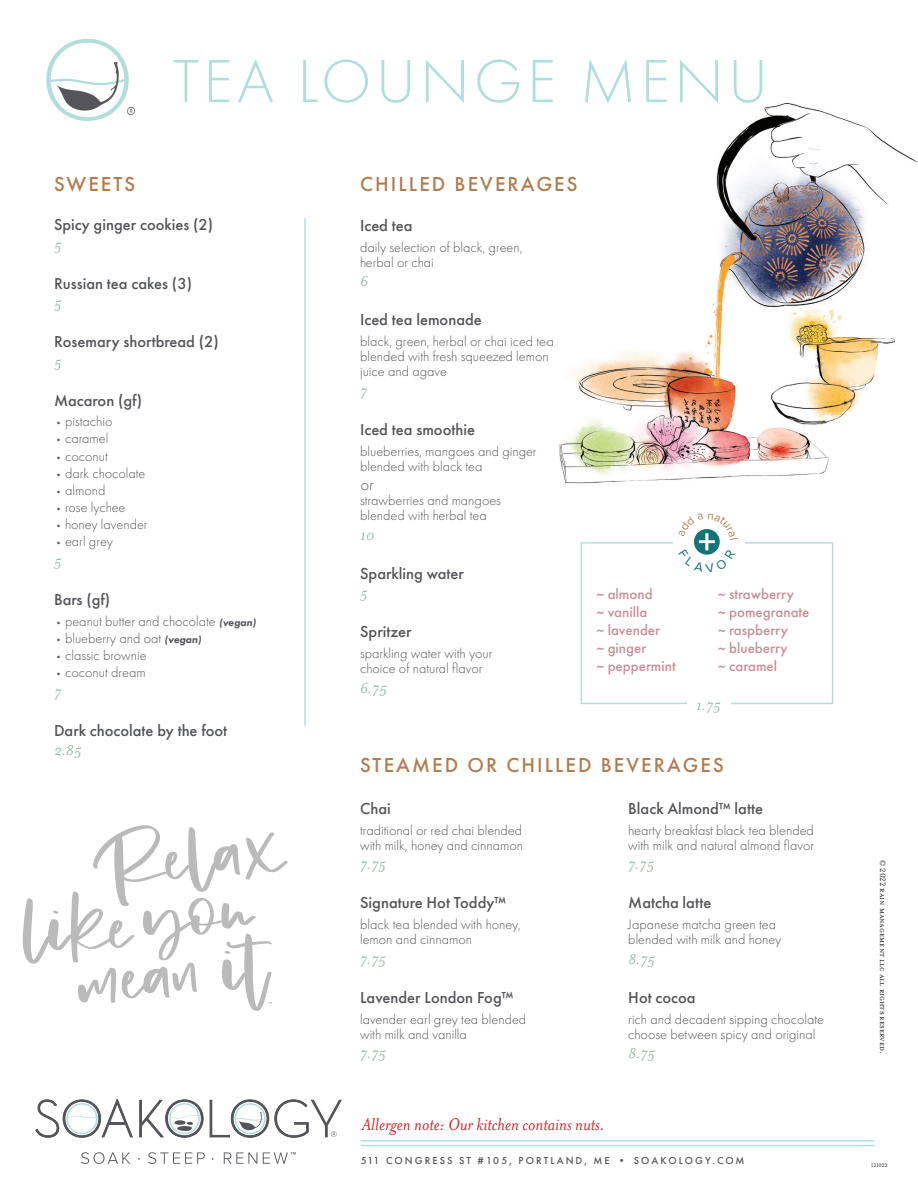
<style>
.page{position:relative;width:918px;height:1188px;background:#fff}
.page>*{position:absolute;margin:0;border:0;box-sizing:border-box;transform-origin:0 0}
.Disclaimer{font:88.65px "Weekday";color:#bbbabb}
.t1{font:300 63px "Futura PT";letter-spacing:.07em;color:#afdedb}
.t2{font:500 21px "Futura PT";letter-spacing:.1em;color:#b27c4e}
.t3{font:italic 19.5px "Mrs Eaves OT";color:#d1232a}
.t4{font:500 16.5px "Futura PT";color:#54555a}
.t5{font:italic 16.5px "Mrs Eaves OT";color:#98b5a3}
.t6{font:italic 300 16.5px "Futura PT";color:#54555a}
.t7{font:500 15px "Futura PT";color:#c98e96}
.t8{font:300 14.25px/15px "Futura PT";color:#54555a}
.t9{font:500 10.5px "Futura PT";letter-spacing:.2em;color:#54555a}
.Bullet_Points{font:9px "Mrs Eaves Small Caps OT";color:#231f20}
.Bullet_Points-2{font:6px "Mrs Eaves Small Caps OT";color:#231f20}
.s1{font-size:9px}
.s2{font-weight:800;font-style:italic;font-size:10.5px}
</style>
<div class="page">
<div style="left:580px;top:542px;width:253px;height:162px;border:1px solid #afdedb"></div>
<div style="left:673px;top:513px;width:72px;height:61px;background:#fff"></div>
<div style="left:687px;top:688px;width:44px;height:61px;background:#fff"></div>
<img style="left:46px;top:38px;width:89px;height:83px">
<hr style="left:361px;top:1140px;width:514px;height:2px;background:#afdedb">
<hr style="left:361px;top:1145px;width:514px;height:1px;background:#afdedb">
<hr style="left:304px;top:218px;width:2px;height:508px;background:#afdedb">
<svg style="left:35px;top:1098px;width:307px;height:40px"></svg>
<svg style="left:81px;top:1152px;width:49px;height:12px"></svg>
<svg style="left:148px;top:1152px;width:57px;height:12px"></svg>
<svg style="left:224px;top:1152px;width:33px;height:12px"></svg>
<svg style="left:263px;top:1152px;width:33px;height:12px"></svg>
<img style="left:559px;top:104px;width:359px;height:380px">
<svg style="left:694px;top:529px;width:26px;height:26px"></svg>
<p class="t1" style="left:173px;top:45px;width:597px">TEA LOUNGE MENU</p>
<p class="t2" style="left:54px;top:171px;width:83px">SWEETS</p>
<p class="t4" style="left:54px;top:215px;width:161px">Spicy ginger cookies (2)</p>
<p class="t5" style="left:54px;top:236px;width:9px">5</p>
<p class="t4" style="left:54px;top:273px;width:140px">Russian tea cakes (3)</p>
<p class="t5" style="left:54px;top:294px;width:9px">5</p>
<p class="t4" style="left:54px;top:332px;width:166px">Rosemary shortbread (2)</p>
<p class="t5" style="left:54px;top:353px;width:9px">5</p>
<p class="t4" style="left:54px;top:390px;width:90px">Macaron (gf)</p>
<p class="t8" style="left:54px;top:414px;width:60px"><span class="s1">•</span> pistachio</p>
<p class="t8" style="left:54px;top:431px;width:56px"><span class="s1">•</span> caramel</p>
<p class="t8" style="left:54px;top:448px;width:55px"><span class="s1">•</span> coconut</p>
<p class="t8" style="left:54px;top:466px;width:93px"><span class="s1">•</span> dark chocolate</p>
<p class="t8" style="left:54px;top:483px;width:53px"><span class="s1">•</span> almond</p>
<p class="t8" style="left:54px;top:500px;width:73px"><span class="s1">•</span> rose lychee</p>
<p class="t8" style="left:54px;top:517px;width:95px"><span class="s1">•</span> honey lavender</p>
<p class="t8" style="left:54px;top:534px;width:60px"><span class="s1">•</span> earl grey</p>
<p class="t5" style="left:54px;top:552px;width:9px">5</p>
<p class="t4" style="left:54px;top:589px;width:58px">Bars (gf)</p>
<p class="t8" style="left:54px;top:613px;width:204px"><span class="s1">•</span> peanut butter and chocolate <span class="s2">(vegan)</span></p>
<p class="t8" style="left:54px;top:631px;width:149px"><span class="s1">•</span> blueberry and oat <span class="s2">(vegan)</span></p>
<p class="t8" style="left:54px;top:648px;width:94px"><span class="s1">•</span> classic brownie</p>
<p class="t8" style="left:54px;top:665px;width:93px"><span class="s1">•</span> coconut dream</p>
<p class="t5" style="left:54px;top:683px;width:9px">7</p>
<p class="t4" style="left:54px;top:720px;width:175px">Dark chocolate by the foot</p>
<p class="t5" style="left:54px;top:741px;width:29px">2.85</p>
<p class="Disclaimer" style="left:87px;top:815px;width:191px;rotate:-7deg">Relax</p>
<p class="Disclaimer" style="left:23px;top:874px;width:111px">like</p>
<p class="Disclaimer" style="left:71px;top:930px;width:193px;rotate:-6deg">mean it</p>
<p class="t2" style="left:360px;top:171px;width:219px">CHILLED BEVERAGES</p>
<p class="t4" style="left:360px;top:215px;width:54px">Iced tea</p>
<p class="t8" style="left:360px;top:239px;width:164px">daily selection of black, green, herbal or chai</p>
<p class="t5" style="left:360px;top:272px;width:10px">6</p>
<p class="t4" style="left:360px;top:310px;width:123px">Iced tea lemonade</p>
<p class="t8" style="left:360px;top:334px;width:195px">black, green, herbal or chai iced tea</p>
<p class="t8" style="left:360px;top:349px;width:190px">blended with fresh squeezed lemon</p>
<p class="t8" style="left:360px;top:364px;width:88px">juice and agave</p>
<p class="t5" style="left:360px;top:382px;width:9px">7</p>
<p class="t4" style="left:360px;top:419px;width:116px">Iced tea smoothie</p>
<p class="t8" style="left:360px;top:443px;width:178px">blueberries, mangoes and ginger blended with black tea</p>
<p class="t6" style="left:360px;top:475px;width:14px">or</p>
<p class="t8" style="left:360px;top:493px;width:142px">strawberries and mangoes blended with herbal tea</p>
<p class="t5" style="left:360px;top:526px;width:16px">10</p>
<p class="t4" style="left:360px;top:563px;width:105px">Sparkling water</p>
<p class="t5" style="left:360px;top:584px;width:9px">5</p>
<p class="t4" style="left:360px;top:622px;width:53px">Spritzer</p>
<p class="t8" style="left:360px;top:646px;width:134px">sparkling water with your choice of natural flavor</p>
<p class="t5" style="left:360px;top:679px;width:28px">6.75</p>
<p class="t7" style="left:597px;top:585px;width:57px">~ almond</p>
<p class="t7" style="left:597px;top:603px;width:52px">~ vanilla</p>
<p class="t7" style="left:597px;top:621px;width:65px">~ lavender</p>
<p class="t7" style="left:597px;top:639px;width:51px">~ ginger</p>
<p class="t7" style="left:597px;top:657px;width:81px">~ peppermint</p>
<p class="t7" style="left:718px;top:585px;width:77px">~ strawberry</p>
<p class="t7" style="left:718px;top:603px;width:93px">~ pomegranate</p>
<p class="t7" style="left:718px;top:621px;width:71px">~ raspberry</p>
<p class="t7" style="left:718px;top:639px;width:71px">~ blueberry</p>
<p class="t7" style="left:718px;top:657px;width:60px">~ caramel</p>
<p class="t5" style="left:696px;top:696px;width:26px">1.75</p>
<p class="t2" style="left:360px;top:752px;width:365px">STEAMED OR CHILLED BEVERAGES</p>
<p class="t4" style="left:360px;top:799px;width:32px">Chai</p>
<p class="t8" style="left:360px;top:823px;width:164px">traditional or red chai blended</p>
<p class="t8" style="left:360px;top:838px;width:165px">with milk, honey and cinnamon</p>
<p class="t5" style="left:360px;top:856px;width:28px">7.75</p>
<p class="t4" style="left:360px;top:893px;width:148px">Signature Hot Toddy™</p>
<p class="t8" style="left:360px;top:917px;width:162px">black tea blended with honey, lemon and cinnamon</p>
<p class="t5" style="left:360px;top:950px;width:28px">7.75</p>
<p class="t4" style="left:360px;top:988px;width:155px">Lavender London Fog™</p>
<p class="t8" style="left:360px;top:1012px;width:168px">lavender earl grey tea blended with milk and vanilla</p>
<p class="t5" style="left:360px;top:1045px;width:28px">7.75</p>
<p class="t3" style="left:362px;top:1114px;width:245px">Allergen note: Our kitchen contains nuts.</p>
<p class="t4" style="left:628px;top:799px;width:136px">Black Almond™ latte</p>
<p class="t8" style="left:628px;top:823px;width:187px">hearty breakfast black tea blended with milk and natural almond flavor</p>
<p class="t5" style="left:628px;top:856px;width:28px">7.75</p>
<p class="t4" style="left:628px;top:893px;width:85px">Matcha latte</p>
<p class="t8" style="left:628px;top:917px;width:155px">Japanese matcha green tea blended with milk and honey</p>
<p class="t5" style="left:628px;top:950px;width:28px">8.75</p>
<p class="t4" style="left:628px;top:988px;width:69px">Hot cocoa</p>
<p class="t8" style="left:628px;top:1012px;width:197px">rich and decadent sipping chocolate choose between spicy and original</p>
<p class="t5" style="left:628px;top:1045px;width:28px">8.75</p>
<p class="t9" style="left:361px;top:1155px;width:385px">511 CONGRESS ST #105, PORTLAND, ME • SOAKOLOGY.COM</p>
<p class="Bullet_Points" style="left:888px;top:860px;width:195px;rotate:90deg">© 2022 rain management llc all rights reserved.</p>
<p class="Bullet_Points-2" style="left:871px;top:1162px;width:18px">121022</p>
</div>
